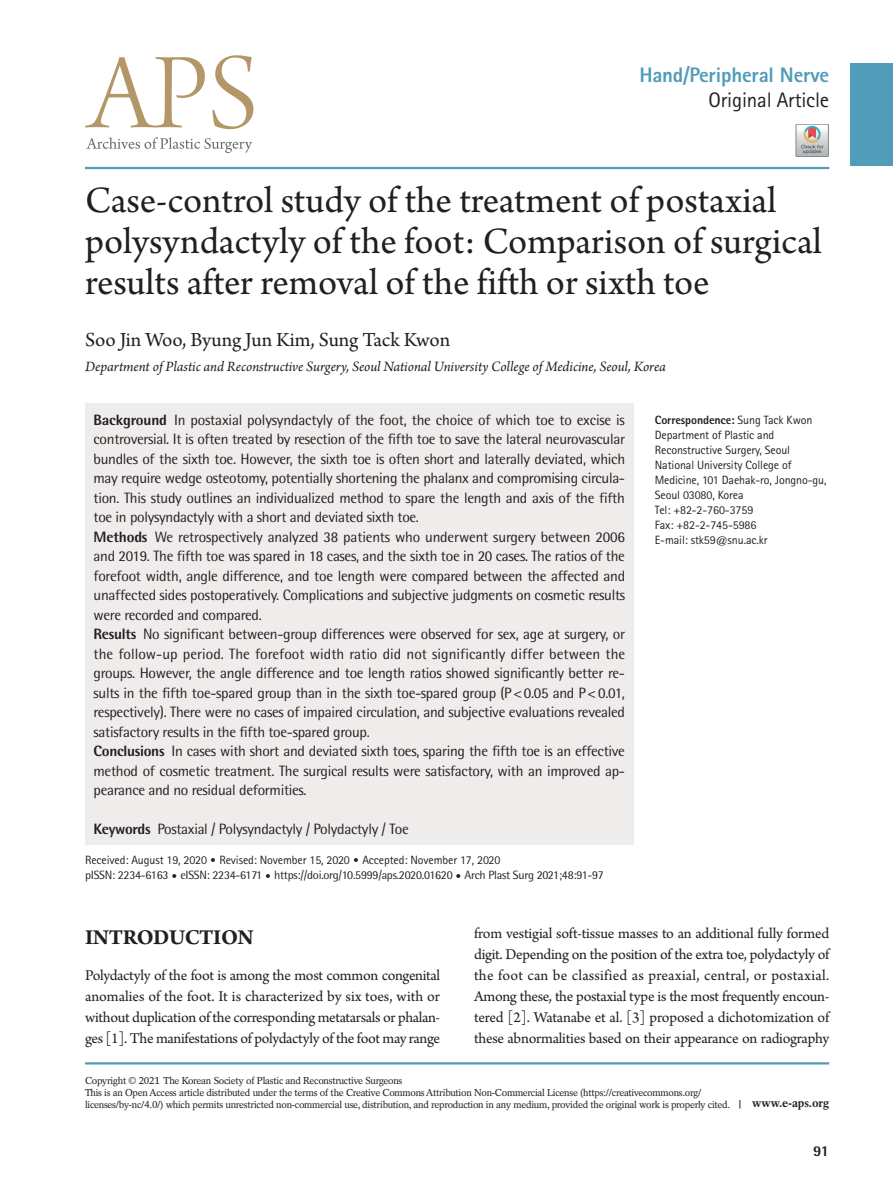
<style>
.page{position:relative;width:893px;height:1191px;background:#fff}
.page>*{position:absolute;margin:0;border:0;box-sizing:border-box;transform-origin:0 0}
.제목{font:39px/41px "Arno Pro";color:#231f20}
.대제목{font:700 22.5px "Arno Pro";letter-spacing:-.02em;color:#231f20}
.저자{font:21px "Arno Pro";letter-spacing:-.005em;color:#231f20}
.논문분류{font:800 21px "Rotis Sans Serif Std";letter-spacing:-.01em;color:#509cb9}
.논문분류-2{font:21px "Rotis Sans Serif Std";letter-spacing:-.01em;color:#231f20}
.본문_0{font:15.75px/21px "Arno Pro";letter-spacing:-.02em;color:#231f20;text-align:justify}
.초록{font:15px/19.5px "Rotis Semi Sans Std";letter-spacing:-.02em;color:#231f20;text-align:justify}
.소속{font:italic 15px "Arno Pro";letter-spacing:-.005em;color:#231f20}
.t1{font:800 15px "Rotis Semi Sans Std";color:#231f20}
.교신저자{font:12px/15px "Rotis Sans Serif Std";letter-spacing:-.01em;color:#231f20}
.t2{font:12px "Rotis Semi Sans Std";letter-spacing:-.02em;color:#231f20}
.교신저자-2{font:800 12px "Rotis Sans Serif Std";letter-spacing:-.01em;color:#231f20}
.t3{font:700 12px "Rotation LT Std";letter-spacing:-.01em;color:#231f20}
.t4{font:10.05px/12px "Rotation LT Std";letter-spacing:-.025em;color:#231f20}
.s1{font-weight:800}
.s2{font-weight:400}
.s3{font-family:"DIN Pro";font-weight:300}
</style>
<div class="page">
<svg style="left:85px;top:55px;width:168px;height:74px"></svg>
<svg style="left:86px;top:137px;width:166px;height:16px"></svg>
<div style="left:85px;top:403px;width:549px;height:442px;background:#efedec"></div>
<svg style="left:796px;top:124px;width:32px;height:33px"></svg>
<div style="left:850px;top:64px;width:43px;height:102px;background:#509cb9"></div>
<hr style="left:85px;top:1062px;width:744px;height:2px;background:#509cb9">
<hr style="left:85px;top:167px;width:744px;height:2px;background:#509cb9">
<p class="논문분류" style="left:639px;top:61px;width:191px">Hand/Peripheral Nerve</p>
<p class="논문분류-2" style="left:709px;top:87px;width:122px">Original Article</p>
<p class="제목" style="left:85px;top:182px;width:738px">Case-control study of the treatment of postaxial polysyndactyly of the foot: Comparison of surgical results after removal of the fifth or sixth toe</p>
<p class="저자" style="left:85px;top:328px;width:367px">Soo Jin Woo, Byung Jun Kim, Sung Tack Kwon</p>
<p class="소속" style="left:85px;top:358px;width:582px">Department of Plastic and Reconstructive Surgery, Seoul National University College of Medicine, Seoul, Korea</p>
<p class="초록" style="left:94px;top:410px;width:533px"><span class="s1">Background</span> In postaxial polysyndactyly of the foot, the choice of which toe to excise is controversial. It is often treated by resection of the fifth toe to save the lateral neurovascular bundles of the sixth toe. However, the sixth toe is often short and laterally deviated, which may require wedge osteotomy, potentially shortening the phalanx and compromising circula&shy;tion. This study outlines an individualized method to spare the length and axis of the fifth toe in polysyndactyly with a short and deviated sixth toe.</p>
<p class="초록" style="left:94px;top:527px;width:533px"><span class="s1">Methods</span> We retrospectively analyzed 38 patients who underwent surgery between 2006 and 2019. The fifth toe was spared in 18 cases, and the sixth toe in 20 cases. The ratios of the forefoot width, angle difference, and toe length were compared between the affected and unaffected sides postoperatively. Complications and subjective judgments on cosmetic results were recorded and compared.</p>
<p class="초록" style="left:94px;top:624px;width:533px"><span class="s1">Results</span> No significant between-group differences were observed for sex, age at surgery, or the follow-up period. The forefoot width ratio did not significantly differ between the groups. However, the angle difference and toe length ratios showed significantly better re&shy;sults in the fifth toe-spared group than in the sixth toe-spared group (P&lt;0.05 and P&lt;0.01, respectively). There were no cases of impaired circulation, and subjective evaluations revealed satisfactory results in the fifth toe-spared group.</p>
<p class="초록" style="left:94px;top:741px;width:533px"><span class="s1">Conclusions</span> In cases with short and deviated sixth toes, sparing the fifth toe is an effective method of cosmetic treatment. The surgical results were satisfactory, with an improved ap&shy;pearance and no residual deformities.</p>
<p class="초록" style="left:94px;top:819px;width:317px"><span class="s1">Keywords</span> Postaxial / Polysyndactyly / Polydactyly / Toe</p>
<p class="교신저자-2" style="left:655px;top:412px;width:159px">Correspondence: <span class="s2">Sung Tack Kwon</span></p>
<p class="교신저자" style="left:655px;top:427px;width:173px">Department of Plastic and<br>Reconstructive Surgery, Seoul<br>National University College of<br>Medicine, 101 Daehak-ro, Jongno-gu,<br>Seoul 03080, Korea</p>
<p class="교신저자" style="left:655px;top:502px;width:100px">Tel: +82-2-760-3759</p>
<p class="교신저자" style="left:655px;top:517px;width:103px">Fax: +82-2-745-5986</p>
<p class="교신저자" style="left:655px;top:532px;width:114px">E-mail: stk59@snu.ac.kr</p>
<p class="교신저자" style="left:85px;top:852px;width:417px">Received: August 19, 2020 <span class="s3">•</span> Revised: November 15, 2020 <span class="s3">•</span> Accepted: November 17, 2020</p>
<p class="t2" style="left:85px;top:868px;width:520px">pISSN: 2234-6163 <span class="s3">•</span> eISSN: 2234-6171 <span class="s3">•</span> https://doi.org/10.5999/aps.2020.01620 <span class="s3">•</span> Arch Plast Surg 2021;48:91-97</p>
<p class="대제목" style="left:85px;top:924px;width:170px">INTRODUCTION</p>
<p class="본문_0" style="left:85px;top:966px;width:357px">Polydactyly of the foot is among the most common congenital anomalies of the foot. It is characterized by six toes, with or without duplication of the corresponding metatarsals or phalan&shy;ges [1]. The manifestations of polydactyly of the foot may range</p>
<p class="본문_0" style="left:474px;top:924px;width:357px">from vestigial soft-tissue masses to an additional fully formed digit. Depending on the position of the extra toe, polydactyly of the foot can be classified as preaxial, central, or postaxial.<br>Among these, the postaxial type is the most frequently encoun&shy;tered [2]. Watanabe et al. [3] proposed a dichotomization of these abnormalities based on their appearance on radiography</p>
<p class="t4" style="left:85px;top:1074px;width:319px">Copyright © 2021 The Korean Society of Plastic and Reconstructive Surgeons</p>
<p class="t4" style="left:85px;top:1086px;width:647px">This is an Open Access article distributed under the terms of the Creative Commons Attribution Non-Commercial License (https://creativecommons.org/ licenses/by-nc/4.0/) which permits unrestricted non-commercial use, distribution, and reproduction in any medium, provided the original work is properly cited.</p>
<p class="t3" style="left:752px;top:1096px;width:78px">www.e-aps.org</p>
<p class="t1" style="left:813px;top:1141px;width:18px">91</p>
</div>
